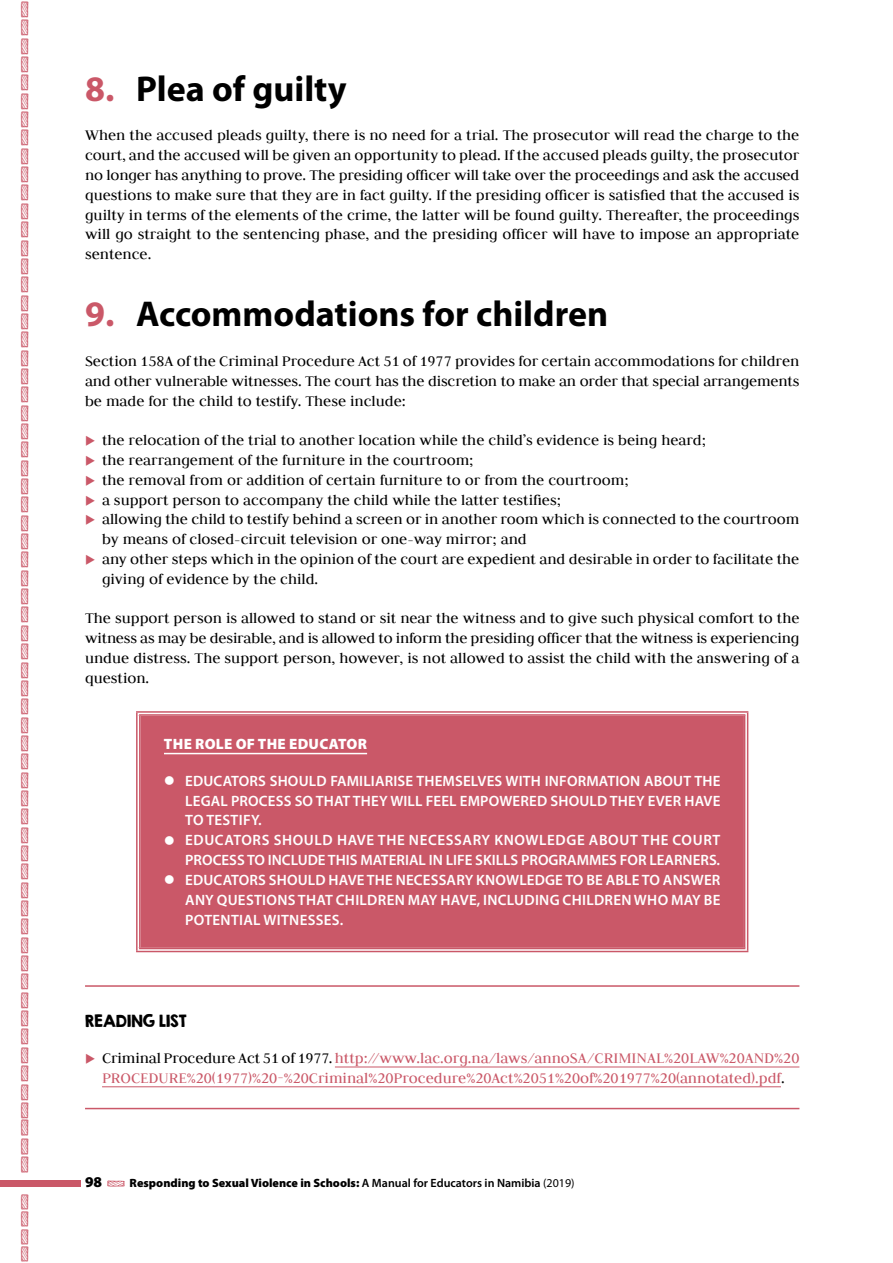
<style>
.page{position:relative;width:893px;height:1263px;background:#fff}
.page>*{position:absolute;margin:0;border:0;box-sizing:border-box;transform-origin:0 0}
.t1{font:46.8px "KG Second Chances Sketch";color:#ca5868}
.t2{font:700 36px "Myriad Pro";color:#000}
.t3{font:16.5px/19.8px "Judson";color:#000;text-align:justify}
.t4{font:16.5px/19.8px "Judson";color:#ca5868}
.t5{font:600 15px/19.8px "Myriad Pro";letter-spacing:.01em;color:#fff}
.t6{font:900 15px "Myriad Pro";letter-spacing:.02em;color:#fff}
.t7{font:15px "KG Second Chances Solid";color:#000}
.t8{font:900 15px "Myriad Pro";color:#000}
.t9{font:900 12px "Myriad Pro";color:#000}
.s1{color:#fff}
.s2{color:#ca5868}
.s3{color:#000}
.s4{font-weight:600}
.s5{font-weight:400}
</style>
<div class="page">
<svg style="left:107px;top:1180px;width:18px;height:6px"></svg>
<div style="left:0;top:1180px;width:80px;height:6px;background:#ca5868"></div>
<div style="left:138px;top:713px;width:608px;height:237px;background:#ca5868"></div>
<div style="left:136px;top:711px;width:612px;height:5px;background:#fff"></div>
<div style="left:136px;top:716px;width:5px;height:232px;background:#fff"></div>
<svg style="left:745px;top:716px;width:2px;height:232px"></svg>
<hr style="left:136px;top:948px;width:612px;height:4px;background:#f2d8dc">
<hr style="left:136px;top:711px;width:612px;height:2px;background:#ca5868">
<hr style="left:139px;top:714px;width:606px;height:2px;background:#ca5868">
<hr style="left:136px;top:713px;width:2px;height:238px;background:#ca5868">
<hr style="left:139px;top:716px;width:2px;height:232px;background:#ca5868">
<hr style="left:747px;top:713px;width:1px;height:238px;background:#ca5868">
<hr style="left:139px;top:948px;width:606px;height:1px;background:#ca5868">
<hr style="left:136px;top:951px;width:612px;height:1px;background:#ca5868">
<hr style="left:164px;top:753px;width:203px;height:1px;background:#fff">
<hr style="left:85px;top:985px;width:714px;height:2px;background:#ca5868">
<hr style="left:85px;top:1108px;width:714px;height:1px;background:#ca5868">
<hr style="left:335px;top:1066px;width:464px;height:1px;background:#ca5868">
<hr style="left:102px;top:1086px;width:679px;height:1px;background:#ca5868">
<h1 class="t1" style="left:54px;top:0;width:1264px;rotate:90deg">----------------------------------------------------------------<span class="s1">-</span>----</h1>
<h2 class="t2" style="left:85px;top:65px;width:263px"><span class="s2">8.</span> Plea of guilty</h2>
<p class="t3" style="left:85px;top:125px;width:716px">When the accused pleads guilty, there is no need for a trial. The prosecutor will read the charge to the court, and the accused will be given an opportunity to plead. If the accused pleads guilty, the prosecutor no longer has anything to prove. The presiding officer will take over the proceedings and ask the accused questions to make sure that they are in fact guilty. If the presiding officer is satisfied that the accused is guilty in terms of the elements of the crime, the latter will be found guilty. Thereafter, the proceedings will go straight to the sentencing phase, and the presiding officer will have to impose an appropriate sentence.</p>
<h2 class="t2" style="left:85px;top:291px;width:525px"><span class="s2">9.</span> Accommodations for children</h2>
<p class="t3" style="left:85px;top:351px;width:716px">Section 158A of the Criminal Procedure Act 51 of 1977 provides for certain accommodations for children and other vulnerable witnesses. The court has the discretion to make an order that special arrangements be made for the child to testify. These include:</p>
<p class="t3" style="left:102px;top:430px;width:699px;text-align:left">the relocation of the trial to another location while the child’s evidence is being heard;<br>the rearrangement of the furniture in the courtroom;<br>the removal from or addition of certain furniture to or from the courtroom;<br>a support person to accompany the child while the latter testifies;<br>allowing the child to testify behind a screen or in another room which is connected to the courtroom by means of closed-circuit television or one-way mirror; and<br>any other steps which in the opinion of the court are expedient and desirable in order to facilitate the giving of evidence by the child.</p>
<p class="t3" style="left:85px;top:608px;width:716px">The support person is allowed to stand or sit near the witness and to give such physical comfort to the witness as may be desirable, and is allowed to inform the presiding officer that the witness is experiencing undue distress. The support person, however, is not allowed to assist the child with the answering of a question.</p>
<p class="t6" style="left:164px;top:734px;width:204px">THE ROLE OF THE EDUCATOR</p>
<p class="t5" style="left:185px;top:770px;width:537px">EDUCATORS SHOULD FAMILIARISE THEMSELVES WITH INFORMATION ABOUT THE LEGAL PROCESS SO THAT THEY WILL FEEL EMPOWERED SHOULD THEY EVER HAVE TO TESTIFY.<br>EDUCATORS SHOULD HAVE THE NECESSARY KNOWLEDGE ABOUT THE COURT PROCESS TO INCLUDE THIS MATERIAL IN LIFE SKILLS PROGRAMMES FOR LEARNERS.<br>EDUCATORS SHOULD HAVE THE NECESSARY KNOWLEDGE TO BE ABLE TO ANSWER ANY QUESTIONS THAT CHILDREN MAY HAVE, INCLUDING CHILDREN WHO MAY BE POTENTIAL WITNESSES.</p>
<p class="t7" style="left:85px;top:1011px;width:103px">READING LIST</p>
<p class="t4" style="left:102px;top:1048px;width:699px"><span class="s3">Criminal Procedure Act 51 of 1977.</span> http://www.lac.org.na/laws/annoSA/CRIMINAL%20LAW%20AND%20<br>PROCEDURE%20(1977)%20-%20Criminal%20Procedure%20Act%2051%20of%201977%20(annotated).pdf<span class="s3">.</span></p>
<p class="t8" style="left:85px;top:1171px;width:19px">98</p>
<p class="t9" style="left:130px;top:1174px;width:446px">Responding to Sexual Violence in Schools: <span class="s4">A Manual for Educators in Namibia</span> <span class="s5">(2019)</span></p>
</div>
